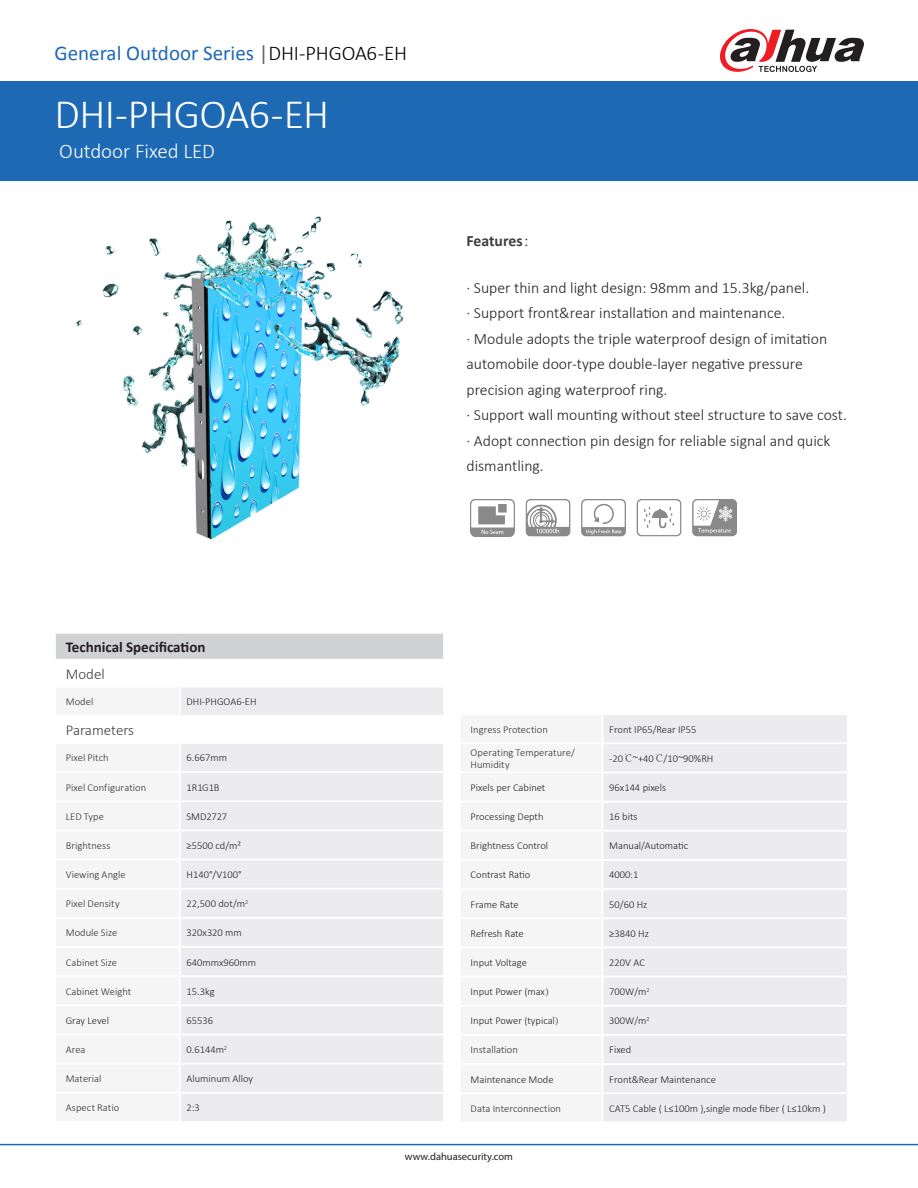
<style>
.page{position:relative;width:918px;height:1188px;background:#fff}
.page>*{position:absolute;margin:0;border:0;box-sizing:border-box;transform-origin:0 0}
.t1{font:300 42px "Calibri";letter-spacing:-.015em;color:#fff}
.t2{font:21px "Calibri";color:#1e69b4}
.t3{font:300 21px "Calibri";letter-spacing:-.005em;color:#fff}
.t4{font:300 15.75px/25.5px "Calibri";color:#231f20}
.t5{font:700 15.75px "Calibri";color:#3e3e3f}
.t6{font:700 15px "Calibri";color:#231f20}
.t7{font:300 15px "Calibri";color:#3e3e3f}
.t8{font:300 10.5px "Calibri";color:#231f20}
.t9{font:300 10.5px/12.6px "Calibri";letter-spacing:.005em;color:#312f30}
.t10{font:10.5px "Myriad Pro";color:#231f20}
.s1{color:#636366}
.s2{font-weight:300;color:#000}
.s3{font-family:"Adobe Song Std";font-weight:300}
.s4{font-family:"Adobe Song Std"}
</style>
<div class="page">
<div style="left:0;top:81px;width:918px;height:100px;background:#1e69b4"></div>
<hr style="left:0;top:1144px;width:918px;height:1px;background:#1e69b4">
<svg style="left:720px;top:29px;width:144px;height:43px"></svg>
<div style="left:55px;top:633px;width:389px;height:27px;background:#d1d2d4"></div>
<div style="left:181px;top:688px;width:262px;height:404px;background:#ececee"></div>
<div style="left:55px;top:1093px;width:125px;height:29px;background:#f5f5f6"></div>
<div style="left:180px;top:1093px;width:264px;height:29px;background:#ececee"></div>
<hr style="left:54px;top:632px;width:126px;height:2px;background:#fff">
<hr style="left:180px;top:632px;width:265px;height:2px;background:#fff">
<hr style="left:54px;top:659px;width:126px;height:2px;background:#fff">
<hr style="left:180px;top:659px;width:265px;height:2px;background:#fff">
<hr style="left:180px;top:715px;width:265px;height:2px;background:#fff">
<hr style="left:180px;top:800px;width:265px;height:2px;background:#fff">
<hr style="left:180px;top:829px;width:265px;height:2px;background:#fff">
<hr style="left:180px;top:859px;width:265px;height:1px;background:#fff">
<hr style="left:180px;top:888px;width:265px;height:2px;background:#fff">
<hr style="left:180px;top:917px;width:265px;height:2px;background:#fff">
<hr style="left:54px;top:634px;width:2px;height:25px;background:#fff">
<hr style="left:443px;top:634px;width:2px;height:25px;background:#fff">
<hr style="left:180px;top:742px;width:265px;height:2px;background:#fff">
<hr style="left:180px;top:771px;width:265px;height:2px;background:#fff">
<hr style="left:180px;top:946px;width:265px;height:2px;background:#fff">
<hr style="left:180px;top:975px;width:265px;height:2px;background:#fff">
<hr style="left:180px;top:1004px;width:265px;height:2px;background:#fff">
<hr style="left:180px;top:1034px;width:265px;height:1px;background:#fff">
<hr style="left:180px;top:1063px;width:265px;height:2px;background:#fff">
<hr style="left:54px;top:1092px;width:126px;height:2px;background:#fff">
<hr style="left:54px;top:1094px;width:2px;height:27px;background:#fff">
<hr style="left:180px;top:1092px;width:265px;height:2px;background:#fff">
<hr style="left:179px;top:1094px;width:2px;height:27px;background:#fff">
<hr style="left:443px;top:1094px;width:2px;height:27px;background:#fff">
<hr style="left:54px;top:1121px;width:126px;height:2px;background:#fff">
<hr style="left:180px;top:1121px;width:265px;height:2px;background:#fff">
<svg style="left:603px;top:715px;width:244px;height:406px;background:#ededef"></svg>
<img style="left:510px;top:500px;width:226px;height:36px">
<img style="left:76px;top:216px;width:434px;height:324px">
<p class="t2" style="left:55px;top:40px;width:354px">General Outdoor Series <span class="s1">|</span><span class="s2">DHI-PHGOA6-EH</span></p>
<p class="t1" style="left:55px;top:88px;width:276px">DHI-PHGOA6-EH</p>
<p class="t3" style="left:59px;top:138px;width:157px">Outdoor Fixed LED</p>
<p class="t6" style="left:66px;top:637px;width:141px">Technical Specification</p>
<p class="t7" style="left:66px;top:665px;width:41px">Model</p>
<p class="t9" style="left:66px;top:695px;width:29px">Model</p>
<p class="t8" style="left:187px;top:695px;width:72px">DHI-PHGOA6-EH</p>
<p class="t7" style="left:66px;top:721px;width:70px">Parameters</p>
<p class="t9" style="left:66px;top:752px;width:44px">Pixel Pitch</p>
<p class="t8" style="left:187px;top:751px;width:42px">6.667mm</p>
<p class="t9" style="left:66px;top:781px;width:82px">Pixel Configuration</p>
<p class="t8" style="left:187px;top:781px;width:35px">1R1G1B</p>
<p class="t9" style="left:66px;top:810px;width:40px">LED Type</p>
<p class="t8" style="left:187px;top:810px;width:42px">SMD2727</p>
<p class="t9" style="left:66px;top:839px;width:46px">Brightness</p>
<p class="t9" style="left:66px;top:868px;width:62px">Viewing Angle</p>
<p class="t8" style="left:187px;top:868px;width:57px">H140°/V100°</p>
<p class="t9" style="left:66px;top:897px;width:55px">Pixel Density</p>
<p class="t8" style="left:187px;top:897px;width:63px">22,500 dot/m<sup>2</sup></p>
<p class="t9" style="left:66px;top:926px;width:53px">Module Size</p>
<p class="t8" style="left:187px;top:926px;width:57px">320x320 mm</p>
<p class="t9" style="left:66px;top:956px;width:53px">Cabinet Size</p>
<p class="t8" style="left:187px;top:956px;width:71px">640mmx960mm</p>
<p class="t9" style="left:66px;top:985px;width:67px">Cabinet Weight</p>
<p class="t8" style="left:187px;top:985px;width:30px">15.3kg</p>
<p class="t8" style="left:66px;top:1014px;width:45px">Gray Level</p>
<p class="t8" style="left:187px;top:1014px;width:28px">65536</p>
<p class="t9" style="left:66px;top:1043px;width:21px">Area</p>
<p class="t8" style="left:187px;top:1043px;width:42px">0.6144m<sup>2</sup></p>
<p class="t9" style="left:66px;top:1072px;width:37px">Material</p>
<p class="t8" style="left:187px;top:1072px;width:68px">Aluminum Alloy</p>
<p class="t9" style="left:66px;top:1101px;width:55px">Aspect Ratio</p>
<p class="t8" style="left:187px;top:1101px;width:15px">2:3</p>
<p class="t8" style="left:187px;top:839px;width:56px">≥5500 cd/m²</p>
<p class="t5" style="left:467px;top:231px;width:73px">Features<span class="s3">：</span></p>
<p class="t4" style="left:467px;top:275px;width:344px">· Super thin and light design: 98mm and 15.3kg/panel.</p>
<p class="t4" style="left:467px;top:300px;width:320px">· Support front&amp;rear installation and maintenance.</p>
<p class="t4" style="left:467px;top:326px;width:362px">· Module adopts the triple waterproof design of imitation automobile door-type double-layer negative pressure precision aging waterproof ring.</p>
<p class="t4" style="left:467px;top:402px;width:382px">· Support wall mounting without steel structure to save cost.</p>
<p class="t4" style="left:467px;top:428px;width:366px">· Adopt connection pin design for reliable signal and quick dismantling.</p>
<p class="t8" style="left:609px;top:723px;width:89px">Front IP65/Rear IP55</p>
<p class="t9" style="left:471px;top:723px;width:79px">Ingress Protection</p>
<p class="t9" style="left:471px;top:746px;width:106px">Operating Temperature/<br>Humidity</p>
<p class="t8" style="left:609px;top:752px;width:106px">-20<span class="s4">℃</span>~+40<span class="s4">℃</span>/10~90%RH</p>
<p class="t8" style="left:471px;top:781px;width:76px">Pixels per Cabinet</p>
<p class="t8" style="left:609px;top:781px;width:58px">96x144 pixels</p>
<p class="t8" style="left:471px;top:810px;width:74px">Processing Depth</p>
<p class="t8" style="left:609px;top:810px;width:30px">16 bits</p>
<p class="t8" style="left:471px;top:839px;width:79px">Brightness Control</p>
<p class="t8" style="left:609px;top:839px;width:80px">Manual/Automatic</p>
<p class="t8" style="left:471px;top:868px;width:61px">Contrast Ratio</p>
<p class="t8" style="left:609px;top:868px;width:31px">4000<span class="s4">:</span>1</p>
<p class="t8" style="left:471px;top:898px;width:50px">Frame Rate</p>
<p class="t8" style="left:609px;top:898px;width:40px">50/60 Hz</p>
<p class="t8" style="left:471px;top:927px;width:55px">Refresh Rate</p>
<p class="t8" style="left:609px;top:927px;width:41px">≥3840 Hz</p>
<p class="t8" style="left:471px;top:956px;width:58px">Input Voltage</p>
<p class="t8" style="left:609px;top:956px;width:37px">220V AC</p>
<p class="t8" style="left:471px;top:985px;width:80px">Input Power (max<span class="s4">)</span></p>
<p class="t8" style="left:471px;top:1014px;width:90px">Input Power (typical<span class="s4">)</span></p>
<p class="t9" style="left:471px;top:1044px;width:49px">Installation</p>
<p class="t8" style="left:609px;top:1043px;width:23px">Fixed</p>
<p class="t8" style="left:471px;top:1073px;width:84px">Maintenance Mode</p>
<p class="t8" style="left:609px;top:1073px;width:108px">Front&amp;Rear Maintenance</p>
<p class="t9" style="left:471px;top:1102px;width:92px">Data Interconnection</p>
<p class="t8" style="left:609px;top:1102px;width:218px">CAT5 Cable ( L≤100m ),single mode fiber ( L≤10km )</p>
<p class="t8" style="left:609px;top:985px;width:42px">700W/m<sup>2</sup></p>
<p class="t8" style="left:609px;top:1014px;width:42px">300W/m<sup>2</sup></p>
<p class="t10" style="left:405px;top:1150px;width:110px">www.dahuasecurity.com</p>
</div>
